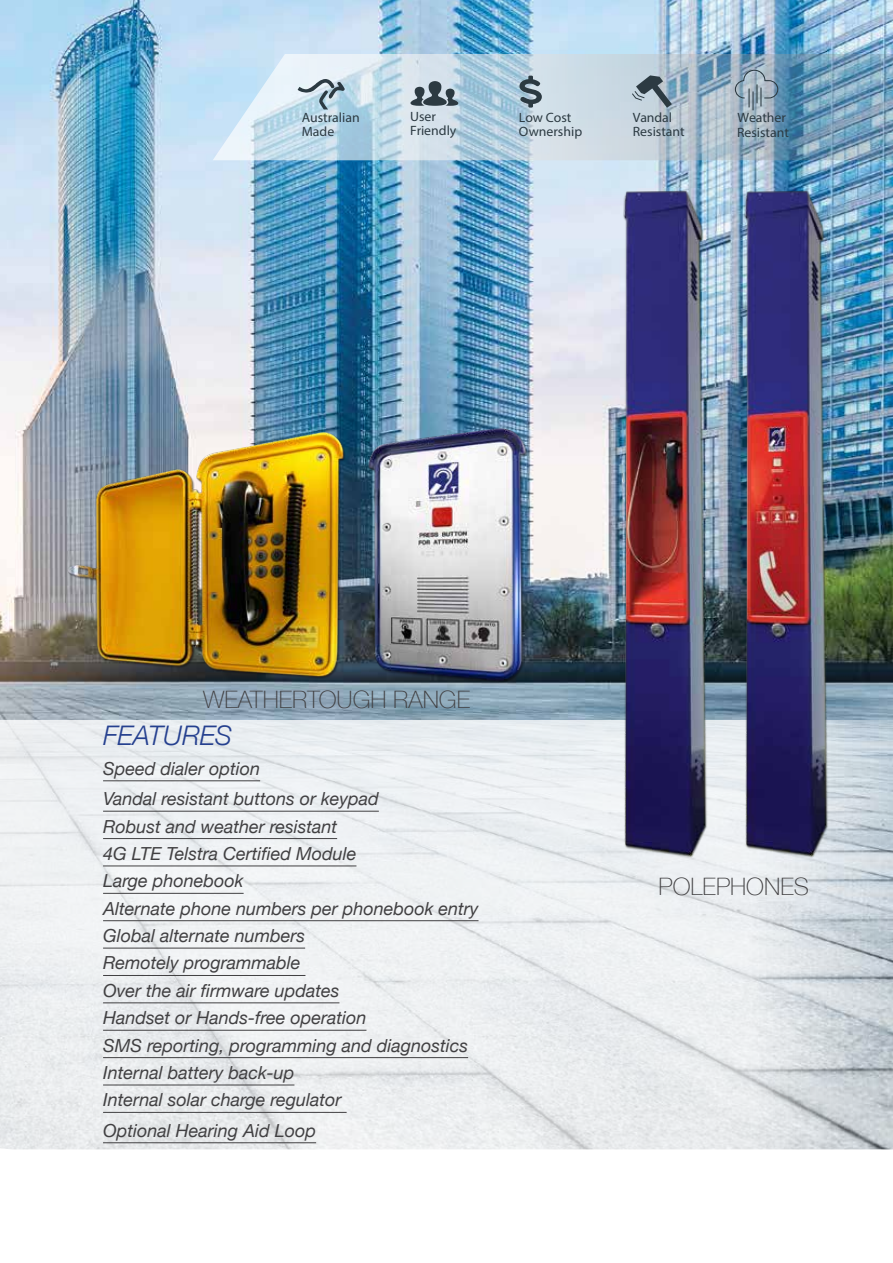
<style>
.page{position:relative;width:893px;height:1263px;background:#fff}
.page>*{position:absolute;margin:0;border:0;box-sizing:border-box;transform-origin:0 0}
.t1{font:italic 300 27px "Helvetica Neue";color:#25408f}
.t2{font:100 24px "Helvetica Neue";color:#414042}
.t3{font:italic 18px/27.5px "Helvetica Neue";color:#414042}
.t4{font:13.5px/13.5px "Myriad Pro";color:#2c3a42}
</style>
<div class="page">
<img style="left:0;top:0;width:893px;height:720px">
<svg style="left:0;top:720px;width:893px;height:428px;fill:#eceff1"></svg>
<svg style="left:1px;top:1148px;width:892px;height:2px"></svg>
<svg style="left:213px;top:54px;width:680px;height:106px"></svg>
<svg style="left:298px;top:79px;width:47px;height:30px"></svg>
<svg style="left:410px;top:81px;width:49px;height:25px"></svg>
<svg style="left:519px;top:76px;width:23px;height:32px"></svg>
<svg style="left:631px;top:75px;width:41px;height:33px"></svg>
<svg style="left:735px;top:70px;width:43px;height:40px"></svg>
<img style="left:601px;top:176px;width:121px;height:692px">
<img style="left:722px;top:176px;width:131px;height:692px">
<hr style="left:103px;top:780px;width:157px;height:1px;background:#414042">
<hr style="left:103px;top:811px;width:276px;height:1px;background:#414042">
<hr style="left:103px;top:838px;width:234px;height:1px;background:#414042">
<hr style="left:103px;top:865px;width:253px;height:1px;background:#414042">
<hr style="left:103px;top:893px;width:141px;height:1px;background:#414042">
<hr style="left:103px;top:920px;width:375px;height:1px;background:#414042">
<hr style="left:103px;top:948px;width:202px;height:1px;background:#414042">
<hr style="left:103px;top:975px;width:202px;height:1px;background:#414042">
<hr style="left:103px;top:1002px;width:236px;height:1px;background:#414042">
<hr style="left:103px;top:1030px;width:263px;height:1px;background:#414042">
<hr style="left:103px;top:1057px;width:365px;height:1px;background:#414042">
<hr style="left:103px;top:1084px;width:191px;height:1px;background:#414042">
<hr style="left:103px;top:1112px;width:244px;height:1px;background:#414042">
<hr style="left:103px;top:1142px;width:213px;height:1px;background:#414042">
<img style="left:67px;top:419px;width:283px;height:266px">
<img style="left:365px;top:421px;width:164px;height:273px">
<p class="t4" style="left:410px;top:110px;width:48px">User<br>Friendly</p>
<p class="t4" style="left:302px;top:111px;width:59px">Australian<br>Made</p>
<p class="t4" style="left:633px;top:111px;width:53px">Vandal<br>Resistant</p>
<p class="t4" style="left:519px;top:111px;width:54px">Low Cost</p>
<p class="t4" style="left:737px;top:111px;width:50px">Weather</p>
<p class="t4" style="left:519px;top:124px;width:65px">Ownership</p>
<p class="t4" style="left:737px;top:125px;width:53px">Resistant</p>
<h2 class="t2" style="left:203px;top:681px;width:268px">WEATHERTOUGH RANGE</h2>
<h1 class="t1" style="left:103px;top:714px;width:131px">FEATURES</h1>
<p class="t3" style="left:103px;top:754px;width:277px;line-height:30.5px">Speed dialer option<br>Vandal resistant buttons or keypad</p>
<p class="t3" style="left:103px;top:813px;width:377px">Robust and weather resistant<br>4G LTE Telstra Certified Module<br>Large phonebook<br>Alternate phone numbers per phonebook entry<br>Global alternate numbers<br>Remotely programmable<br>Over the air firmware updates<br>Handset or Hands-free operation<br>SMS reporting, programming and diagnostics<br>Internal battery back-up<br>Internal solar charge regulator</p>
<p class="t3" style="left:103px;top:1118px;width:215px">Optional Hearing Aid Loop</p>
<h2 class="t2" style="left:659px;top:868px;width:152px">POLEPHONES</h2>
</div>
